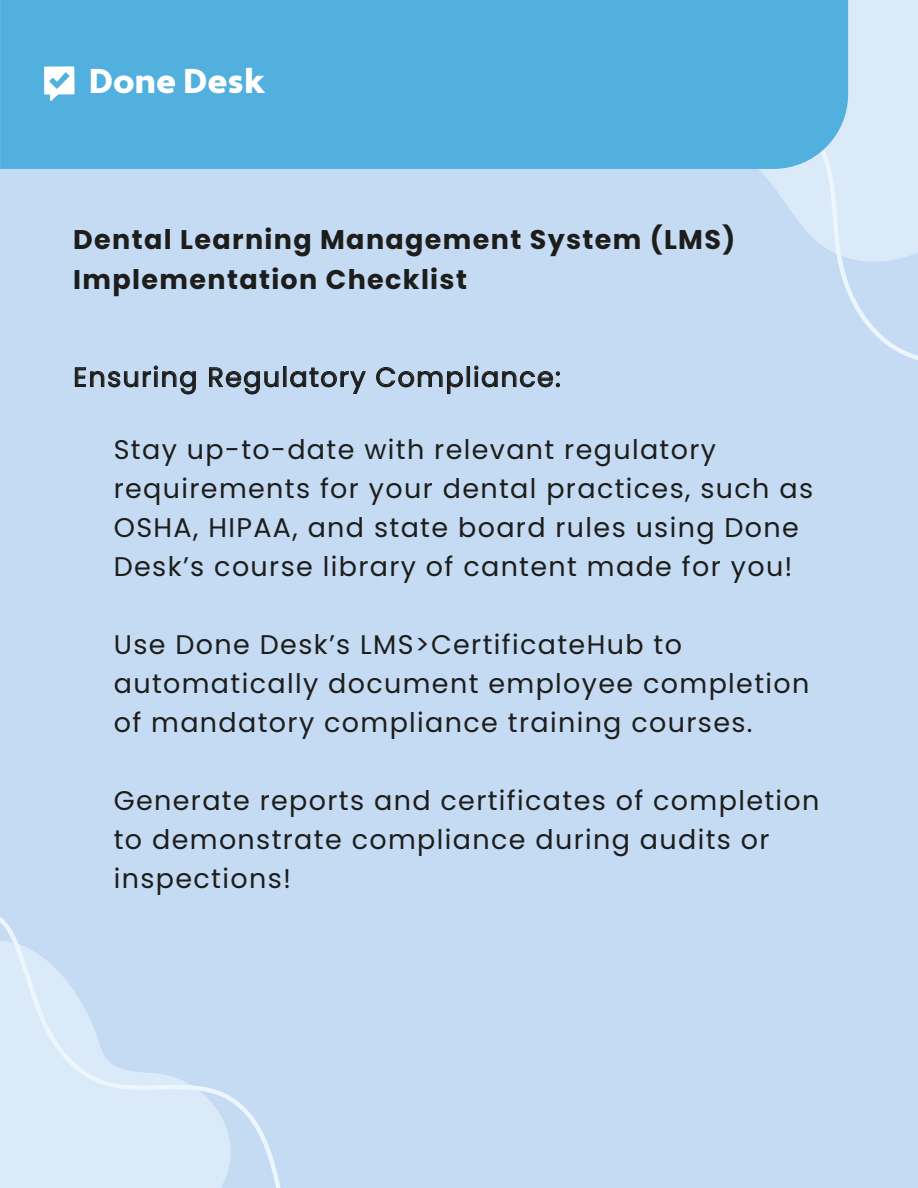
<style>
.page{position:relative;width:918px;height:1188px;background:#c4dbf3}
.page>*{position:absolute;margin:0;border:0;box-sizing:border-box;transform-origin:0 0}
.t1{font:900 34.5px "Apertura";color:#fff}
.t2{font:27px/39px "Poppins";letter-spacing:.05em;color:#1d1d1b}
.t3{font:700 27px/40.2px "Poppins";letter-spacing:.05em;color:#1d1d1b}
</style>
<div class="page">
<svg style="left:0;top:917px;width:281px;height:271px"></svg>
<svg style="left:759px;top:0;width:159px;height:360px"></svg>
<div style="left:0;top:0;width:848px;height:169px;background:#52b0df"></div>
<svg style="left:44px;top:66px;width:31px;height:35px"></svg>
<svg style="left:75px;top:366px;width:121px;height:29px"></svg>
<svg style="left:209px;top:367px;width:70px;height:28px"></svg>
<div style="left:283px;top:366px;width:3px;height:21px;border:1px solid #1d1d1b"></div>
<svg style="left:290px;top:367px;width:76px;height:27px"></svg>
<svg style="left:376px;top:367px;width:87px;height:27px"></svg>
<div style="left:467px;top:366px;width:3px;height:21px;border:1px solid #1d1d1b"></div>
<svg style="left:474px;top:366px;width:86px;height:22px"></svg>
<p class="t1" style="left:89px;top:60px;width:178px">Done Desk</p>
<p class="t3" style="left:73px;top:220px;width:663px">Dental Learning Management System (LMS)<br>Implementation Checklist</p>
<p class="t2" style="left:73px;top:358px;width:489px">Ensuring Regulatory Compliance:</p>
<p class="t2" style="left:114px;top:431px;width:701px">Stay up-to-date with relevant regulatory requirements for your dental practices, such as OSHA, HIPAA, and state board rules using Done Desk’s course library of cantent made for you!</p>
<p class="t2" style="left:114px;top:626px;width:697px">Use Done Desk’s LMS&gt;CertificateHub to automatically document employee completion of mandatory compliance training courses.</p>
<p class="t2" style="left:114px;top:782px;width:707px">Generate reports and certificates of completion to demonstrate compliance during audits or inspections!</p>
</div>
